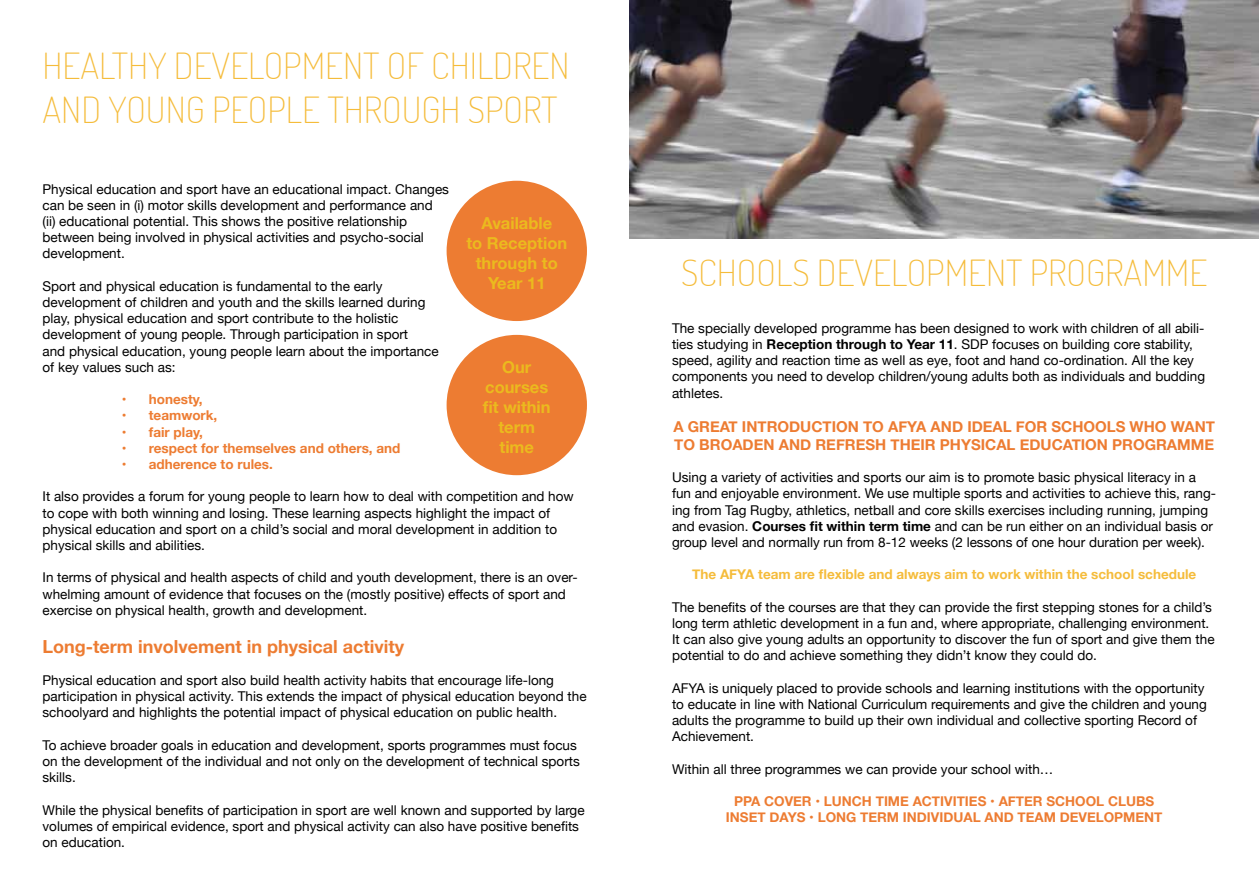
<style>
.page{position:relative;width:1259px;height:893px;background:#fff}
.page>*{position:absolute;margin:0;border:0;box-sizing:border-box;transform-origin:0 0}
.t1{font:200 36px/43.2px "Terminal Dosis";color:#f5bc3b}
.t2{font:700 18px "Helvetica Neue";color:#ed7c32}
.t3{font:700 16.5px/19.8px "Helvetica Neue";color:#ebba1e;text-align:center}
.t4{font:700 15px/18px "Helvetica Neue";color:#ed7c32}
.t5{font:13.5px/16.2px "Helvetica Neue";color:#000}
.t6{font:700 13.5px/16.2px "Helvetica Neue";color:#ed7c32;text-align:center}
.t7{font:700 13.5px "Helvetica Neue";color:#f5bc3b}
.s1{font-weight:700}
</style>
<div class="page">
<img style="left:629px;top:0;width:630px;height:238px">
<div style="left:446px;top:181px;width:141px;height:140px;background:#ed7c32;border-radius:50%"></div>
<div style="left:446px;top:335px;width:141px;height:140px;background:#ed7c32;border-radius:50%"></div>
<h1 class="t1" style="left:43px;top:44px;width:528px">HEALTHY DEVELOPMENT OF CHILDREN<br>AND YOUNG PEOPLE THROUGH SPORT</h1>
<p class="t5" style="left:43px;top:181px;width:408px">Physical education and sport have an educational impact. Changes can be seen in (i) motor skills development and performance and (ii) educational potential. This shows the positive relationship between being involved in physical activities and psycho-social development.</p>
<p class="t5" style="left:43px;top:279px;width:398px">Sport and physical education is fundamental to the early development of children and youth and the skills learned during play, physical education and sport contribute to the holistic development of young people. Through participation in sport<br>and physical education, young people learn about the importance of key values such as:</p>
<p class="t6" style="left:122px;top:392px;width:82px">• honesty,</p>
<p class="t6" style="left:122px;top:408px;width:97px">• teamwork,</p>
<p class="t6" style="left:122px;top:424px;width:82px">• fair play,</p>
<p class="t6" style="left:122px;top:440px;width:280px">• respect for themselves and others, and</p>
<p class="t6" style="left:122px;top:456px;width:153px">• adherence to rules.</p>
<p class="t5" style="left:43px;top:489px;width:533px">It also provides a forum for young people to learn how to deal with competition and how to cope with both winning and losing. These learning aspects highlight the impact of physical education and sport on a child’s social and moral development in addition to physical skills and abilities.</p>
<p class="t5" style="left:43px;top:570px;width:536px">In terms of physical and health aspects of child and youth development, there is an over&shy;whelming amount of evidence that focuses on the (mostly positive) effects of sport and exercise on physical health, growth and development.</p>
<h2 class="t2" style="left:43px;top:632px;width:363px">Long-term involvement in physical activity</h2>
<p class="t5" style="left:43px;top:673px;width:545px">Physical education and sport also build health activity habits that encourage life-long participation in physical activity. This extends the impact of physical education beyond the schoolyard and highlights the potential impact of physical education on public health.</p>
<p class="t5" style="left:43px;top:738px;width:539px">To achieve broader goals in education and development, sports programmes must focus on the development of the individual and not only on the development of technical sports skills.</p>
<p class="t5" style="left:43px;top:802px;width:543px">While the physical benefits of participation in sport are well known and supported by large volumes of empirical evidence, sport and physical activity can also have positive benefits on education.</p>
<p class="t3" style="left:466px;top:214px;width:102px">Available<br>to Reception through to<br>Year 11</p>
<p class="t3" style="left:483px;top:358px;width:69px">Our courses fit within term time</p>
<h1 class="t1" style="left:681px;top:250px;width:528px">SCHOOLS DEVELOPMENT PROGRAMME</h1>
<p class="t5" style="left:672px;top:321px;width:534px">The specially developed programme has been designed to work with children of all abili&shy;ties studying in <span class="s1">Reception through to Year 11</span>. SDP focuses on building core stability, speed, agility and reaction time as well as eye, foot and hand co-ordination. All the key components you need to develop children/young adults both as individuals and budding athletes.</p>
<p class="t4" style="left:673px;top:418px;width:543px">A GREAT INTRODUCTION TO AFYA AND IDEAL FOR SCHOOLS WHO WANT<br>TO BROADEN AND REFRESH THEIR PHYSICAL EDUCATION PROGRAMME</p>
<p class="t5" style="left:672px;top:470px;width:545px">Using a variety of activities and sports our aim is to promote basic physical literacy in a fun and enjoyable environment. We use multiple sports and activities to achieve this, rang&shy;ing from Tag Rugby, athletics, netball and core skills exercises including running, jumping and evasion. <span class="s1">Courses fit within term time</span> and can be run either on an individual basis or group level and normally run from 8-12 weeks (2 lessons of one hour duration per week).</p>
<p class="t7" style="left:692px;top:564px;width:505px">The AFYA team are flexible and always aim to work within the school schedule</p>
<p class="t5" style="left:672px;top:600px;width:544px">The benefits of the courses are that they can provide the first stepping stones for a child’s long term athletic development in a fun and, where appropriate, challenging environment.<br>It can also give young adults an opportunity to discover the fun of sport and give them the potential to do and achieve something they didn’t know they could do.</p>
<p class="t5" style="left:672px;top:681px;width:536px">AFYA is uniquely placed to provide schools and learning institutions with the opportunity to educate in line with National Curriculum requirements and give the children and young adults the programme to build up their own individual and collective sporting Record of Achievement.</p>
<p class="t5" style="left:672px;top:762px;width:383px">Within all three programmes we can provide your school with…</p>
<p class="t6" style="left:726px;top:794px;width:438px">PPA COVER • LUNCH TIME ACTIVITIES • AFTER SCHOOL CLUBS<br>INSET DAYS • LONG TERM INDIVIDUAL AND TEAM DEVELOPMENT</p>
</div>
